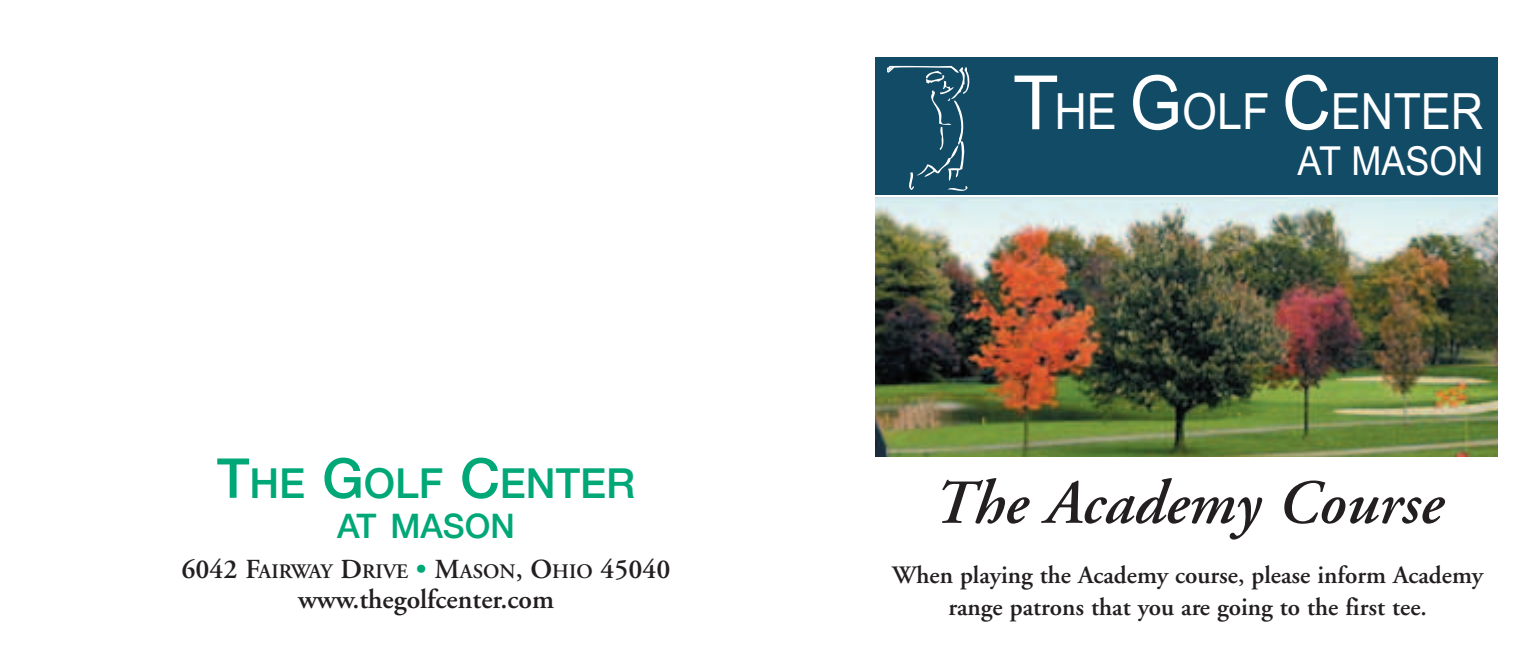
<style>
.page{position:relative;width:1536px;height:646px;background:#fff}
.page>*{position:absolute;margin:0;border:0;box-sizing:border-box;transform-origin:0 0}
.t1{font:italic 600 62.5px "Adobe Garamond";color:#231f20}
.t2{font:50px "Arial";color:#fff;scale:.9 1}
.t3{font:500 41.25px "Helvetica Neue";color:#00a777}
.t4{font:40px "Arial";color:#fff;scale:.9 1}
.t5{font:500 33.75px "Helvetica Neue";color:#00a777}
.t6{font:600 27.5px "Adobe Garamond";color:#231f20}
.t7{font:600 25px/32.5px "Adobe Garamond";color:#231f20;text-align:center}
.t8{font:600 20.5px "Adobe Garamond";color:#231f20}
.s1{font-size:55px}
.s2{font-size:27.5px}
.s3{font-size:27.5px;color:#00a777}
.s4{font-size:75px}
</style>
<div class="page">
<img style="left:875px;top:197px;width:622px;height:260px">
<div style="left:875px;top:57px;width:622px;height:138px;background:#124b66"></div>
<svg style="left:887px;top:66px;width:82px;height:125px"></svg>
<h3 class="t3" style="left:217px;top:458px;width:420px"><span class="s1">T</span>HE <span class="s1">G</span>OLF <span class="s1">C</span>ENTER</h3>
<h3 class="t5" style="left:337px;top:505px;width:179px">AT MASON</h3>
<p class="t8" style="left:181px;top:563px;width:490px"><span class="s2">6042 F</span>AIRWAY <span class="s2">D</span>RIVE <span class="s3">•</span> <span class="s2">M</span>ASON<span class="s2">, O</span>HIO <span class="s2">45040</span></p>
<p class="t6" style="left:298px;top:588px;width:257px">www.thegolfcenter.com</p>
<h2 class="t2" style="left:1012px;top:83px;width:524px"><span class="s4">T</span>HE <span class="s4">G</span>OLF <span class="s4">C</span>ENTER</h2>
<h3 class="t4" style="left:1297px;top:138px;width:208px">AT MASON</h3>
<h1 class="t1" style="left:931px;top:478px;width:511px">The Academy Course</h1>
<p class="t7" style="left:892px;top:561px;width:592px">When playing the Academy course, please inform Academy range patrons that you are going to the first tee.</p>
</div>
